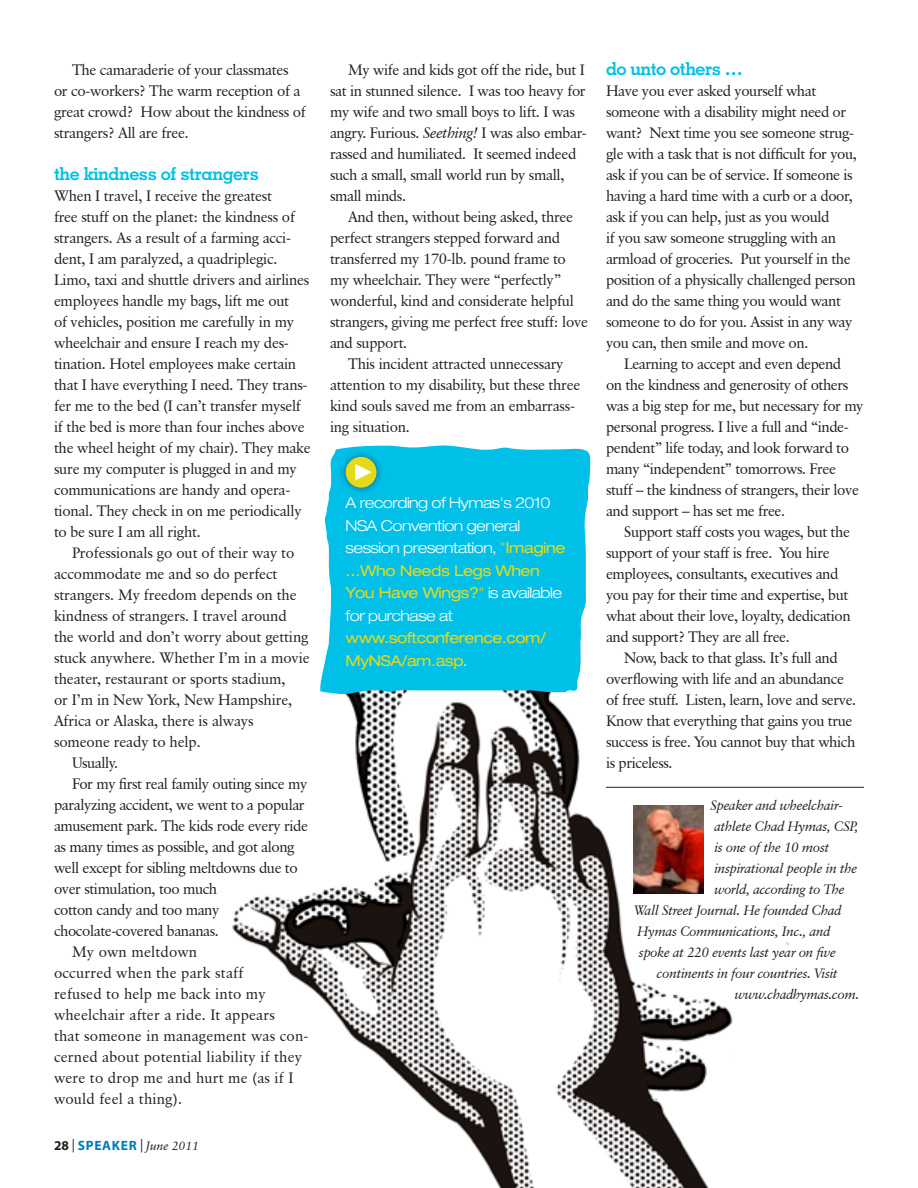
<style>
.page{position:relative;width:918px;height:1188px;background:#fff}
.page>*{position:absolute;margin:0;border:0;box-sizing:border-box;transform-origin:0 0}
.t1{font:700 18px "Geometric Slab 703 BT";letter-spacing:-.025em;color:#00c0e8}
.t2{font:15px/21px "Classical Garamond BT";letter-spacing:-.025em;color:#231f20}
.t3{font:15px "Classical Garamond BT";letter-spacing:.01em;color:#231f20}
.t4{font:300 expanded 15px/22.5px "Helvetica Neue";letter-spacing:-.03em;color:#fff}
.t5{font:expanded 15px/22.5px "Helvetica Neue";letter-spacing:-.03em;color:#e5d91b}
.t6{font:italic 13.5px "Classical Garamond BT";letter-spacing:-.02em;color:#231f20}
.t7{font:italic 12px "Classical Garamond BT";color:#231f20}
.s1{font-family:"Myriad";font-weight:700;font-style:normal;font-size:13.5px}
.s2{font-family:"Myriad";font-style:normal;font-size:13.5px}
.s3{font-family:"Myriad";font-weight:700;font-style:normal;font-size:13.5px;color:#007ac2}
.s4{font-style:italic}
.s5{color:#e5d91b}
.s6{font-weight:400;color:#e5d91b}
.s7{font-weight:300;color:#fff}
</style>
<div class="page">
<img style="left:232px;top:695px;width:572px;height:493px">
<hr style="left:606px;top:787px;width:258px;height:1px;background:#231f20">
<img style="left:633px;top:805px;width:71px;height:89px">
<svg style="left:320px;top:445px;width:271px;height:250px;background:#14c4e9"></svg>
<div style="left:338px;top:449px;width:46px;height:47px;background:#231f20;opacity:.55"></div>
<div style="left:346px;top:457px;width:31px;height:31px;background:#e5d91b;border-radius:50%"></div>
<svg style="left:355px;top:464px;width:17px;height:16px"></svg>
<p class="t2" style="left:54px;top:59px;width:253px;text-indent:18px">The camaraderie of your classmates or co-workers? The warm reception of a great crowd? How about the kindness of strangers? All are free.</p>
<p class="t1" style="left:54px;top:163px;width:206px">the kindness of strangers</p>
<p class="t2" style="left:54px;top:185px;width:258px">When I travel, I receive the greatest<br>free stuff on the planet: the kindness of strangers. As a result of a farming acci&shy;dent, I am paralyzed, a quadriplegic.<br>Limo, taxi and shuttle drivers and airlines employees handle my bags, lift me out<br>of vehicles, position me carefully in my wheelchair and ensure I reach my des&shy;tination. Hotel employees make certain that I have everything I need. They trans&shy;fer me to the bed (I can’t transfer myself if the bed is more than four inches above the wheel height of my chair). They make sure my computer is plugged in and my communications are handy and opera&shy;tional. They check in on me periodically to be sure I am all right.</p>
<p class="t2" style="left:72px;top:542px;width:224px">Professionals go out of their way to</p>
<p class="t2" style="left:54px;top:563px;width:225px">accommodate me and so do perfect</p>
<p class="t2" style="left:54px;top:584px;width:244px">strangers. My freedom depends on the</p>
<p class="t2" style="left:54px;top:605px;width:234px">kindness of strangers. I travel around</p>
<p class="t2" style="left:54px;top:626px;width:256px">the world and don’t worry about getting</p>
<p class="t2" style="left:54px;top:647px;width:257px">stuck anywhere. Whether I’m in a movie</p>
<p class="t2" style="left:54px;top:668px;width:233px">theater, restaurant or sports stadium,</p>
<p class="t2" style="left:54px;top:689px;width:240px">or I’m in New York, New Hampshire,</p>
<p class="t2" style="left:54px;top:710px;width:201px">Africa or Alaska, there is always</p>
<p class="t2" style="left:54px;top:731px;width:148px">someone ready to help.</p>
<p class="t2" style="left:72px;top:752px;width:48px">Usually.</p>
<p class="t2" style="left:72px;top:773px;width:237px">For my first real family outing since my</p>
<p class="t2" style="left:54px;top:794px;width:252px">paralyzing accident, we went to a popular</p>
<p class="t2" style="left:54px;top:815px;width:256px">amusement park. The kids rode every ride</p>
<p class="t2" style="left:54px;top:836px;width:242px">as many times as possible, and got along</p>
<p class="t2" style="left:54px;top:857px;width:245px">well except for sibling meltdowns due to</p>
<p class="t2" style="left:54px;top:878px;width:165px">over stimulation, too much</p>
<p class="t2" style="left:54px;top:899px;width:167px">cotton candy and too many</p>
<p class="t2" style="left:54px;top:920px;width:167px">chocolate-covered bananas.</p>
<p class="t3" style="left:72px;top:943px;width:127px">My own meltdown</p>
<p class="t3" style="left:54px;top:964px;width:191px">occurred when the park staff</p>
<p class="t3" style="left:54px;top:985px;width:213px">refused to help me back into my</p>
<p class="t3" style="left:54px;top:1006px;width:222px">wheelchair after a ride. It appears</p>
<p class="t3" style="left:54px;top:1027px;width:256px">that someone in management was con-</p>
<p class="t3" style="left:54px;top:1048px;width:250px">cerned about potential liability if they</p>
<p class="t3" style="left:54px;top:1069px;width:241px">were to drop me and hurt me (as if I</p>
<p class="t3" style="left:54px;top:1090px;width:130px">would feel a thing).</p>
<p class="t7" style="left:54px;top:1139px;width:146px"><span class="s1">28</span> <span class="s2">|</span> <span class="s3">SPEAKER</span> <span class="s2">|</span> June 2011</p>
<p class="t2" style="left:330px;top:59px;width:258px;text-indent:18px">My wife and kids got off the ride, but I sat in stunned silence. I was too heavy for my wife and two small boys to lift. I was angry. Furious. <span class="s4">Seething!</span> I was also embar&shy;rassed and humiliated. It seemed indeed such a small, small world run by small, small minds.</p>
<p class="t2" style="left:348px;top:206px;width:227px">And then, without being asked, three</p>
<p class="t2" style="left:330px;top:227px;width:232px">perfect strangers stepped forward and</p>
<p class="t2" style="left:330px;top:248px;width:237px">transferred my 170-lb. pound frame to</p>
<p class="t2" style="left:330px;top:269px;width:233px">my wheelchair. They were “perfectly”</p>
<p class="t2" style="left:330px;top:290px;width:245px">wonderful, kind and considerate helpful</p>
<p class="t2" style="left:330px;top:311px;width:259px">strangers, giving me perfect free stuff: love</p>
<p class="t2" style="left:330px;top:332px;width:79px">and support.</p>
<p class="t2" style="left:348px;top:353px;width:217px">This incident attracted unnecessary</p>
<p class="t2" style="left:330px;top:374px;width:252px">attention to my disability, but these three</p>
<p class="t2" style="left:330px;top:395px;width:247px">kind souls saved me from an embarrass-</p>
<p class="t2" style="left:330px;top:416px;width:82px">ing situation.</p>
<p class="t4" style="left:346px;top:491px;width:221px">A recording of Hymas's 2010<br>NSA Convention general session presentation, <span class="s5">"</span><span class="s6">Imagine …Who Needs Legs When<br>You Have Wings?</span><span class="s5">"</span> is available for purchase at</p>
<p class="t5" style="left:346px;top:626px;width:202px">www.softconference.com/<br>MyNSA/am.asp<span class="s7">.</span></p>
<p class="t1" style="left:606px;top:58px;width:138px">do unto others …</p>
<p class="t2" style="left:606px;top:80px;width:253px">Have you ever asked yourself what someone with a disability might need or want? Next time you see someone strug&shy;gle with a task that is not difficult for you, ask if you can be of service. If someone is having a hard time with a curb or a door, ask if you can help, just as you would<br>if you saw someone struggling with an armload of groceries. Put yourself in the position of a physically challenged person and do the same thing you would want someone to do for you. Assist in any way you can, then smile and move on.</p>
<p class="t2" style="left:606px;top:353px;width:259px;text-indent:18px">Learning to accept and even depend<br>on the kindness and generosity of others was a big step for me, but necessary for my personal progress. I live a full and “inde&shy;pendent” life today, and look forward to many “independent” tomorrows. Free stuff – the kindness of strangers, their love and support – has set me free.</p>
<p class="t2" style="left:606px;top:521px;width:246px;text-indent:18px">Support staff costs you wages, but the support of your staff is free. You hire employees, consultants, executives and you pay for their time and expertise, but what about their love, loyalty, dedication and support? They are all free.</p>
<p class="t2" style="left:606px;top:647px;width:252px;text-indent:18px">Now, back to that glass. It’s full and overflowing with life and an abundance of free stuff. Listen, learn, love and serve.<br>Know that everything that gains you true success is free. You cannot buy that which is priceless.</p>
<p class="t6" style="left:710px;top:797px;width:134px">Speaker and wheelchair-</p>
<p class="t6" style="left:714px;top:818px;width:146px">athlete Chad Hymas, CSP,</p>
<p class="t6" style="left:714px;top:839px;width:116px">is one of the 10 most</p>
<p class="t6" style="left:714px;top:860px;width:144px">inspirational people in the</p>
<p class="t6" style="left:714px;top:881px;width:132px">world, according to The</p>
<p class="t6" style="left:635px;top:902px;width:209px">Wall Street Journal. He founded Chad</p>
<p class="t6" style="left:638px;top:923px;width:195px">Hymas Communications, Inc., and</p>
<p class="t6" style="left:639px;top:944px;width:199px">spoke at 220 events last year on five</p>
<p class="t6" style="left:657px;top:965px;width:182px">continents in four countries. Visit</p>
<p class="t6" style="left:735px;top:986px;width:126px">www.chadhymas.com.</p>
</div>
